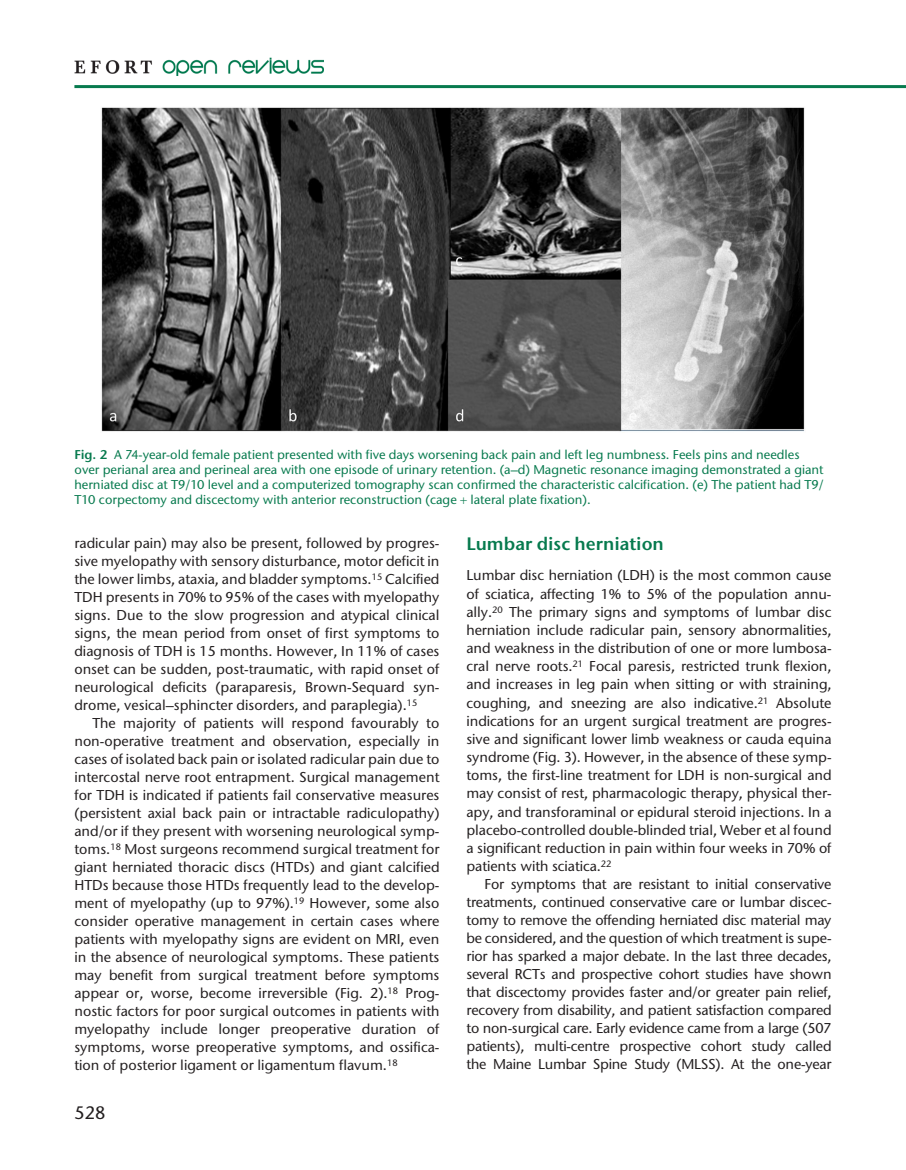
<style>
.page{position:relative;width:906px;height:1170px;background:#fff}
.page>*{position:absolute;margin:0;border:0;box-sizing:border-box;transform-origin:0 0}
.t1{font:600 18px "Stone Sans ITC Pro";color:#077a4e}
.t2{font:500 18px "Stone Sans ITC Pro";color:#231f20}
.t3{font:500 14.25px/18px "Stone Sans ITC Pro";letter-spacing:-.005em;color:#231f20;text-align:justify}
.t4{font:500 12.75px/15px "Stone Sans ITC Pro";color:#077a4e}
.s1{font-weight:600}
</style>
<div class="page">
<img style="left:74px;top:57px;width:250px;height:19px">
<hr style="left:74px;top:85px;width:832px;height:3px;background:#077a4e">
<img style="left:101px;top:107px;width:704px;height:325px">
<p class="t4" style="left:74px;top:447px;width:750px"><span class="s1">Fig. 2</span> A 74-year-old female patient presented with five days worsening back pain and left leg numbness. Feels pins and needles over perianal area and perineal area with one episode of urinary retention. (a–d) Magnetic resonance imaging demonstrated a giant herniated disc at T9/10 level and a computerized tomography scan confirmed the characteristic calcification. (e) The patient had T9/ T10 corpectomy and discectomy with anterior reconstruction (cage lateral plate fixation).</p>
<p class="t3" style="left:74px;top:533px;width:366px">radicular pain) may also be present, followed by progres&shy;sive myelopathy with sensory disturbance, motor deficit in the lower limbs, ataxia, and bladder symptoms.<sup>15</sup> Calcified TDH presents in 70% to 95% of the cases with myelopathy signs. Due to the slow progression and atypical clinical signs, the mean period from onset of first symptoms to diagnosis of TDH is 15 months. However, In 11% of cases onset can be sudden, post-traumatic, with rapid onset of neurological deficits (paraparesis, Brown-Sequard syn&shy;drome, vesical–sphincter disorders, and paraplegia).<sup>15</sup></p>
<p class="t3" style="left:74px;top:713px;width:366px;text-indent:18px">The majority of patients will respond favourably to non-operative treatment and observation, especially in cases of isolated back pain or isolated radicular pain due to intercostal nerve root entrapment. Surgical management for TDH is indicated if patients fail conservative measures (persistent axial back pain or intractable radiculopathy) and/or if they present with worsening neurological symp&shy;toms.<sup>18</sup> Most surgeons recommend surgical treatment for giant herniated thoracic discs (HTDs) and giant calcified HTDs because those HTDs frequently lead to the develop&shy;ment of myelopathy (up to 97%).<sup>19</sup> However, some also consider operative management in certain cases where patients with myelopathy signs are evident on MRI, even in the absence of neurological symptoms. These patients may benefit from surgical treatment before symptoms appear or, worse, become irreversible (Fig. 2).<sup>18</sup> Prog&shy;nostic factors for poor surgical outcomes in patients with myelopathy include longer preoperative duration of symptoms, worse preoperative symptoms, and ossifica&shy;tion of posterior ligament or ligamentum flavum.<sup>18</sup></p>
<p class="t2" style="left:74px;top:1101px;width:32px">528</p>
<p class="t1" style="left:466px;top:532px;width:199px">Lumbar disc herniation</p>
<p class="t3" style="left:466px;top:566px;width:366px">Lumbar disc herniation (LDH) is the most common cause of sciatica, affecting 1% to 5% of the population annu&shy;ally.<sup>20</sup> The primary signs and symptoms of lumbar disc herniation include radicular pain, sensory abnormalities, and weakness in the distribution of one or more lumbosa&shy;cral nerve roots.<sup>21</sup> Focal paresis, restricted trunk flexion, and increases in leg pain when sitting or with straining, coughing, and sneezing are also indicative.<sup>21</sup> Absolute indications for an urgent surgical treatment are progres&shy;sive and significant lower limb weakness or cauda equina syndrome (Fig. 3). However, in the absence of these symp&shy;toms, the first-line treatment for LDH is non-surgical and may consist of rest, pharmacologic therapy, physical ther&shy;apy, and transforaminal or epidural steroid injections. In a placebo-controlled double-blinded trial, Weber et al found a significant reduction in pain within four weeks in 70% of patients with sciatica.<sup>22</sup></p>
<p class="t3" style="left:466px;top:874px;width:366px;text-indent:18px">For symptoms that are resistant to initial conservative treatments, continued conservative care or lumbar discec&shy;tomy to remove the offending herniated disc material may be considered, and the question of which treatment is supe&shy;rior has sparked a major debate. In the last three decades, several RCTs and prospective cohort studies have shown that discectomy provides faster and/or greater pain relief, recovery from disability, and patient satisfaction compared to non-surgical care. Early evidence came from a large (507 patients), multi-centre prospective cohort study called the Maine Lumbar Spine Study (MLSS). At the one-year</p>
</div>
